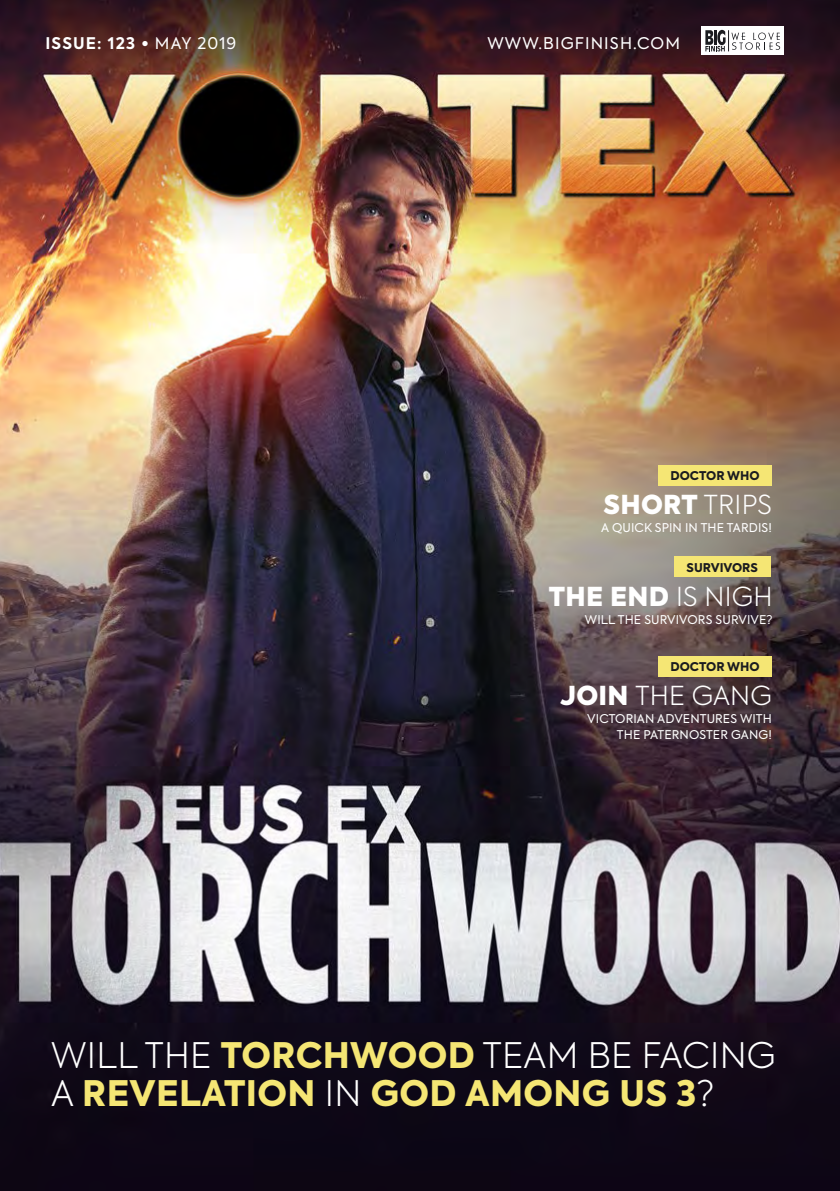
<style>
.page{position:relative;width:840px;height:1191px;background:#fff}
.page>*{position:absolute;margin:0;border:0;box-sizing:border-box;transform-origin:0 0}
.t1{font:800 35px/38px "Axiforma";letter-spacing:.01em;color:#f5e674}
.t2{font:900 26px "Axiforma";letter-spacing:.01em;color:#fff}
.t3{font:300 26px "Axiforma";letter-spacing:.01em;color:#fff}
.t4{font:700 16px "Axiforma";letter-spacing:.07em;color:#fff}
.t5{font:16px "Axiforma";letter-spacing:.07em;color:#fff}
.t6{font:12px/16px "Axiforma";letter-spacing:.01em;color:#fff;text-align:right}
.t7{font:800 12px "Axiforma";color:#1b1c20}
.s1{font-weight:400}
.s2{font-weight:300}
.s3{font-weight:900}
.s4{font-weight:300;color:#fff}
</style>
<div class="page">
<img style="left:0;top:0;width:839px;height:1191px">
<div style="left:701px;top:27px;width:82px;height:28px;background:#fff"></div>
<svg style="left:705px;top:30px;width:74px;height:21px"></svg>
<div style="left:658px;top:656px;width:113px;height:20px;background:#f5e674"></div>
<div style="left:658px;top:465px;width:113px;height:20px;background:#f5e674"></div>
<div style="left:673px;top:556px;width:97px;height:21px;background:#f5e674"></div>
<h3 class="t4" style="left:45px;top:32px;width:192px">ISSUE: 123 • <span class="s1">MAY 2019</span></h3>
<h3 class="t5" style="left:487px;top:33px;width:194px">WWW.BIGFINISH.COM</h3>
<p class="t7" style="left:670px;top:467px;width:91px">DOCTOR WHO</p>
<h2 class="t2" style="left:603px;top:486px;width:170px">SHORT <span class="s2">TRIPS</span></h2>
<p class="t6" style="left:600px;top:520px;width:172px">A QUICK SPIN IN THE TARDIS!</p>
<p class="t7" style="left:686px;top:559px;width:73px">SURVIVORS</p>
<h2 class="t2" style="left:548px;top:577px;width:225px">THE END <span class="s2">IS NIGH</span></h2>
<p class="t6" style="left:584px;top:611px;width:189px">WILL THE SURVIVORS SURVIVE?</p>
<p class="t7" style="left:670px;top:658px;width:91px">DOCTOR WHO</p>
<h2 class="t3" style="left:560px;top:679px;width:213px"><span class="s3">JOIN</span> THE GANG</h2>
<p class="t6" style="left:587px;top:711px;width:186px">VICTORIAN ADVENTURES WITH<br>THE PATERNOSTER GANG!</p>
<h1 class="t1" style="left:51px;top:1036px;width:725px"><span class="s4">WILL THE</span> TORCHWOOD <span class="s4">TEAM BE FACING<br>A</span> REVELATION <span class="s4">IN</span> GOD AMONG US 3<span class="s4">?</span></h1>
</div>
